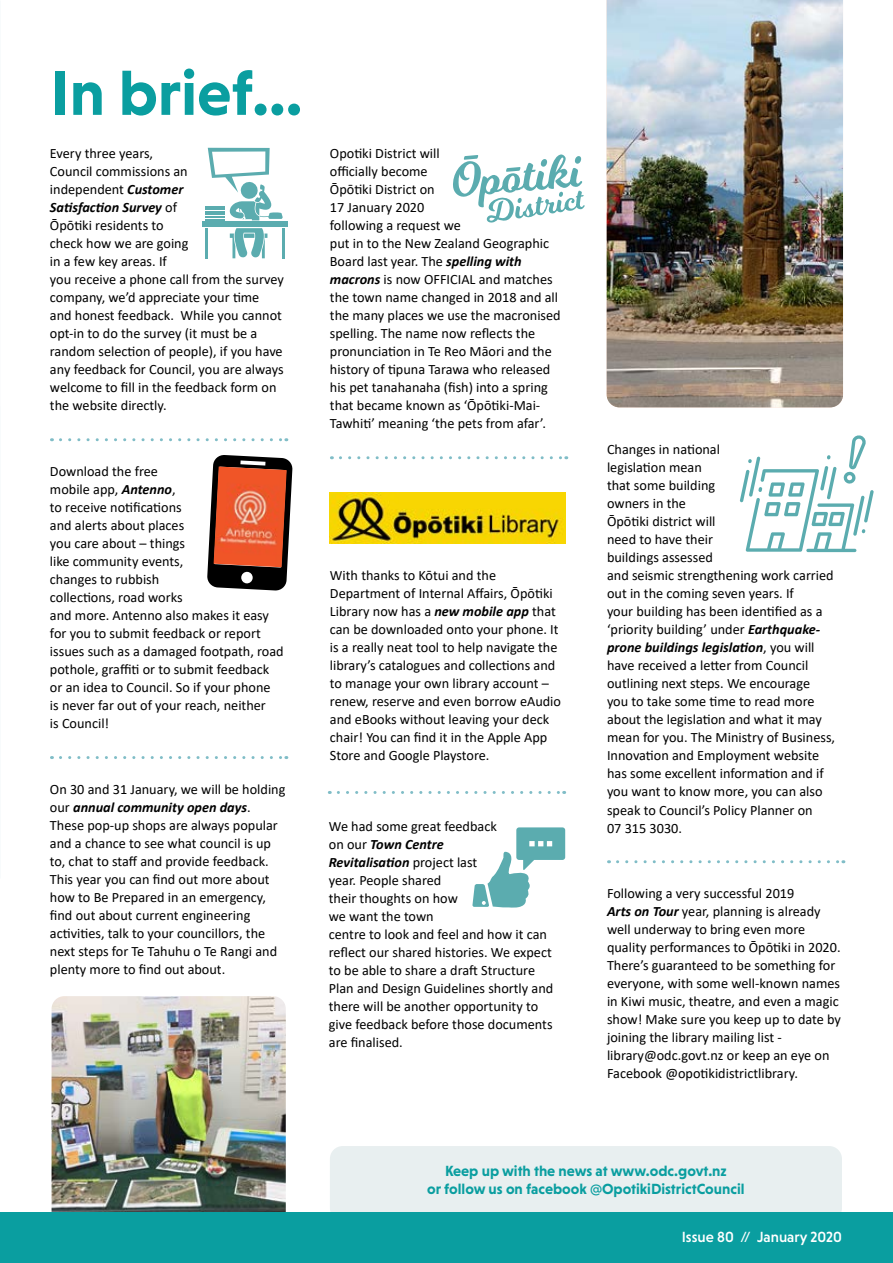
<style>
.page{position:relative;width:893px;height:1263px;background:#fff}
.page>*{position:absolute;margin:0;border:0;box-sizing:border-box;transform-origin:0 0}
.ODC_H1{font:700 63.9px "Niveau Grotesk";color:#0a9ea0}
.sub_head{font:700 15px/18px "Niveau Grotesk";color:#0a9ea0;text-align:center}
.t1{font:500 15px "Niveau Grotesk";color:#fff}
.SD_Body_Copy{font:14.25px/18px "Calibri";color:#000}
.s1{font-weight:700;font-style:italic}
</style>
<div class="page">
<svg style="left:60px;top:438px;width:227px;height:3px"></svg>
<svg style="left:60px;top:756px;width:227px;height:3px"></svg>
<svg style="left:340px;top:456px;width:227px;height:3px"></svg>
<svg style="left:617px;top:860px;width:227px;height:3px"></svg>
<svg style="left:207px;top:455px;width:86px;height:136px"></svg>
<img style="left:214px;top:466px;width:73px;height:101px">
<hr style="left:205px;top:228px;width:3px;height:30px;background:#5bacaf">
<hr style="left:282px;top:228px;width:3px;height:30px;background:#5bacaf">
<svg style="left:230px;top:228px;width:37px;height:30px"></svg>
<div style="left:202px;top:222px;width:85px;height:5px;background:#5bacaf"></div>
<svg style="left:205px;top:148px;width:78px;height:72px"></svg>
<img style="left:330px;top:492px;width:235px;height:51px">
<img style="left:607px;top:0;width:236px;height:407px">
<svg style="left:740px;top:435px;width:134px;height:117px"></svg>
<div style="left:330px;top:1146px;width:512px;height:75px;background:#e8eff0;border-radius:13px"></div>
<svg style="left:338px;top:791px;width:227px;height:3px"></svg>
<img style="left:52px;top:996px;width:234px;height:216px">
<svg style="left:453px;top:154px;width:132px;height:69px"></svg>
<svg style="left:472px;top:827px;width:93px;height:81px"></svg>
<div style="left:0;top:1212px;width:893px;height:51px;background:#0a9ea0"></div>
<p class="ODC_H1" style="left:51px;top:56px;width:253px">In brief…</p>
<p class="SD_Body_Copy" style="left:50px;top:144px;width:235px">Every three years,<br>Council commissions an<br>independent <span class="s1">Customer<br>Satisfaction Survey</span> of<br>Ōpōtiki residents to<br>check how we are going<br>in a few key areas. If<br>you receive a phone call from the survey company, we’d appreciate your time and honest feedback. While you cannot opt-in to do the survey (it must be a random selection of people), if you have any feedback for Council, you are always welcome to fill in the feedback form on the website directly.</p>
<p class="SD_Body_Copy" style="left:50px;top:462px;width:235px">Download the free<br>mobile app, <span class="s1">Antenno</span>,<br>to receive notifications<br>and alerts about places<br>you care about – things<br>like community events,<br>changes to rubbish<br>collections, road works<br>and more. Antenno also makes it easy for you to submit feedback or report issues such as a damaged footpath, road pothole, graffiti or to submit feedback or an idea to Council. So if your phone<br>is never far out of your reach, neither<br>is Council!</p>
<p class="SD_Body_Copy" style="left:50px;top:780px;width:237px">On 30 and 31 January, we will be holding our <span class="s1">annual community open days</span>.<br>These pop-up shops are always popular and a chance to see what council is up to, chat to staff and provide feedback.<br>This year you can find out more about how to Be Prepared in an emergency, find out about current engineering activities, talk to your councillors, the next steps for Te Tahuhu o Te Rangi and plenty more to find out about.</p>
<p class="SD_Body_Copy" style="left:330px;top:144px;width:232px">Opotiki District will<br>officially become<br>Ōpōtiki District on<br>17 January 2020<br>following a request we<br>put in to the New Zealand Geographic<br>Board last year. The <span class="s1">spelling with macrons</span> is now OFFICIAL and matches the town name changed in 2018 and all the many places we use the macronised spelling. The name now reflects the pronunciation in Te Reo Māori and the history of tipuna Tarawa who released his pet tanahanaha (fish) into a spring that became known as ‘Ōpōtiki-Mai-<br>Tawhiti’ meaning ‘the pets from afar’.</p>
<p class="SD_Body_Copy" style="left:330px;top:566px;width:233px">With thanks to Kōtui and the Department of Internal Affairs, Ōpōtiki Library now has a <span class="s1">new mobile app</span> that can be downloaded onto your phone. It is a really neat tool to help navigate the library’s catalogues and collections and to manage your own library account – renew, reserve and even borrow eAudio and eBooks without leaving your deck chair! You can find it in the Apple App Store and Google Playstore.</p>
<p class="SD_Body_Copy" style="left:329px;top:817px;width:226px">We had some great feedback<br>on our <span class="s1">Town Centre<br>Revitalisation</span> project last<br>year. People shared<br>their thoughts on how<br>we want the town<br>centre to look and feel and how it can reflect our shared histories. We expect to be able to share a draft Structure<br>Plan and Design Guidelines shortly and there will be another opportunity to give feedback before those documents are finalised.</p>
<p class="SD_Body_Copy" style="left:607px;top:440px;width:230px">Changes in national<br>legislation mean<br>that some building<br>owners in the<br>Ōpōtiki district will<br>need to have their<br>buildings assessed<br>and seismic strengthening work carried out in the coming seven years. If<br>your building has been identified as a ‘priority building’ under <span class="s1">Earthquake&shy;prone buildings legislation</span>, you will have received a letter from Council outlining next steps. We encourage<br>you to take some time to read more about the legislation and what it may mean for you. The Ministry of Business,<br>Innovation and Employment website has some excellent information and if you want to know more, you can also speak to Council’s Policy Planner on<br>07 315 3030.</p>
<p class="SD_Body_Copy" style="left:607px;top:884px;width:236px">Following a very successful 2019<br><span class="s1">Arts on Tour</span> year, planning is already well underway to bring even more quality performances to Ōpōtiki in 2020.<br>There’s guaranteed to be something for everyone, with some well-known names in Kiwi music, theatre, and even a magic show! Make sure you keep up to date by joining the library mailing list - library@odc.govt.nz or keep an eye on Facebook @opotikidistrictlibrary.</p>
<p class="sub_head" style="left:427px;top:1161px;width:319px">Keep up with the news at www.odc.govt.nz<br>or follow us on facebook @OpotikiDistrictCouncil</p>
<p class="t1" style="left:682px;top:1228px;width:162px">Issue 80 // January 2020</p>
</div>
